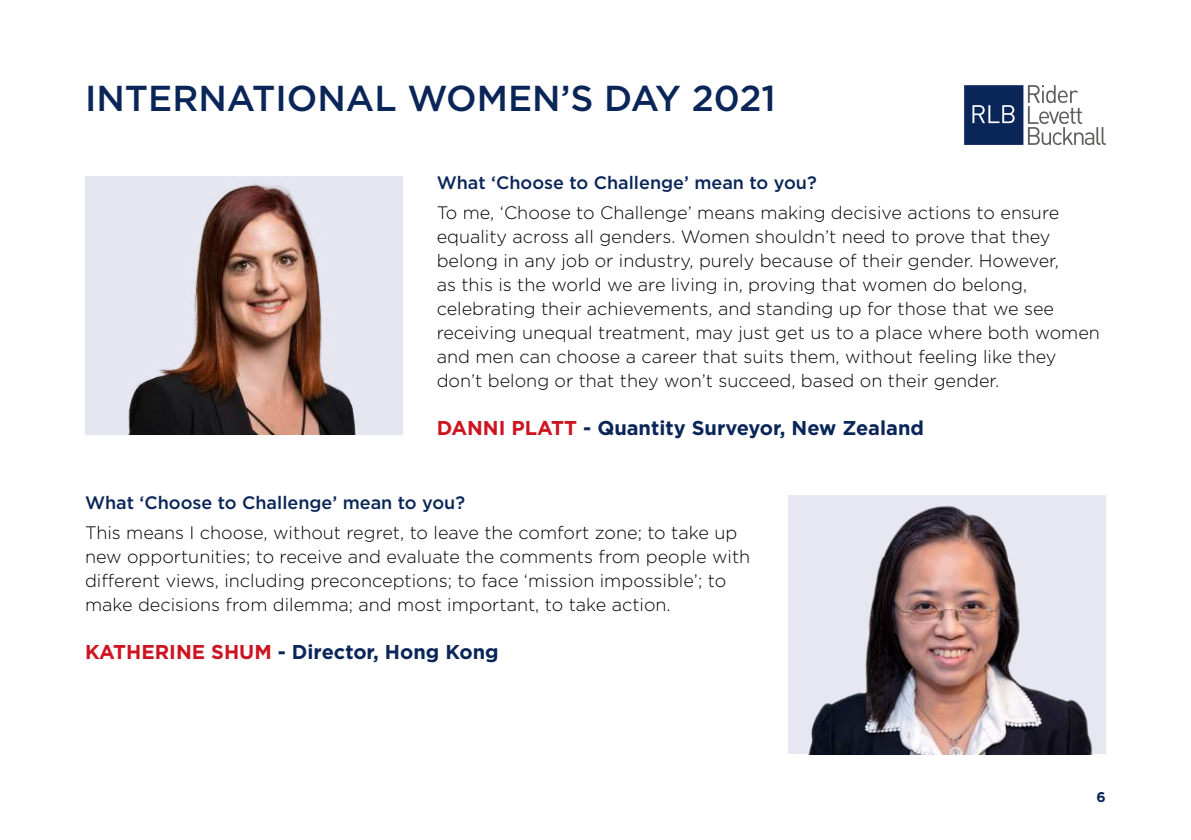
<style>
.page{position:relative;width:1191px;height:840px;background:#fff}
.page>*{position:absolute;margin:0;border:0;box-sizing:border-box;transform-origin:0 0}
.t1{font:500 36px "Gotham";color:#0a2558}
.t2{font:700 20px "Gotham";color:#0a2558}
.t3{font:300 18px/24px "Gotham";color:#000}
.t4{font:500 18px "Gotham";color:#0a2558}
.t5{font:700 14px "Gotham";color:#0a2558}
.s1{color:#cd1421}
</style>
<div class="page">
<svg style="left:964px;top:85px;width:142px;height:60px"></svg>
<img style="left:85px;top:176px;width:318px;height:258px">
<img style="left:788px;top:495px;width:318px;height:258px">
<h1 class="t1" style="left:85px;top:85px;width:692px">INTERNATIONAL WOMEN’S DAY 2021</h1>
<p class="t4" style="left:437px;top:176px;width:381px">What ‘Choose to Challenge’ mean to you?</p>
<p class="t3" style="left:437px;top:201px;width:665px">To me, ‘Choose to Challenge’ means making decisive actions to ensure equality across all genders. Women shouldn’t need to prove that they belong in any job or industry, purely because of their gender. However,<br>as this is the world we are living in, proving that women do belong, celebrating their achievements, and standing up for those that we see receiving unequal treatment, may just get us to a place where both women and men can choose a career that suits them, without feeling like they don’t belong or that they won’t succeed, based on their gender.</p>
<p class="t2" style="left:437px;top:420px;width:489px"><span class="s1">DANNI PLATT</span> - Quantity Surveyor, New Zealand</p>
<p class="t4" style="left:85px;top:495px;width:381px">What ‘Choose to Challenge’ mean to you?</p>
<p class="t3" style="left:85px;top:520px;width:666px">This means I choose, without regret, to leave the comfort zone; to take up new opportunities; to receive and evaluate the comments from people with different views, including preconceptions; to face ‘mission impossible’; to make decisions from dilemma; and most important, to take action.</p>
<p class="t2" style="left:85px;top:643px;width:415px"><span class="s1">KATHERINE SHUM</span> - Director, Hong Kong</p>
<p class="t5" style="left:1096px;top:791px;width:11px">6</p>
</div>
